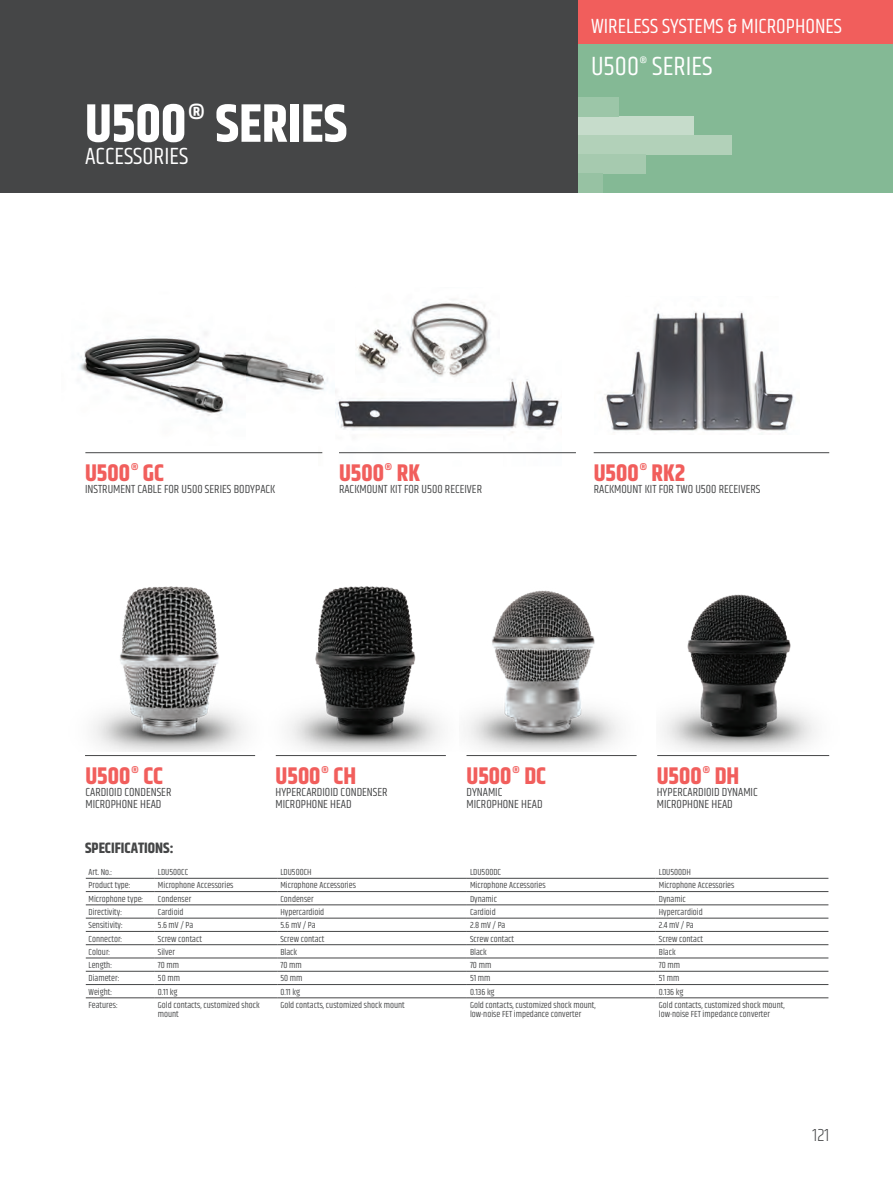
<style>
.page{position:relative;width:893px;height:1191px;background:#fff}
.page>*{position:absolute;margin:0;border:0;box-sizing:border-box;transform-origin:0 0}
.t1{font:700 54px "Khand";color:#fff}
.t2{font:27px "Khand";color:#fff}
.t3{font:700 24px "Khand";color:#f15e5c}
.t4{font:24px "Khand";color:#fff}
.t5{font:21px "Khand";color:#fff}
.t6{font:300 18px "Khand";color:#454647}
.t7{font:700 15px "Khand";color:#454647}
.t8{font:12px/12px "Khand";color:#454647}
.t9{font:9px/9px "Khand";color:#454647}
</style>
<div class="page">
<div style="left:0;top:0;width:893px;height:193px;background:#454647"></div>
<img style="left:93px;top:586px;width:153px;height:166px">
<img style="left:472px;top:590px;width:148px;height:161px">
<img style="left:289px;top:586px;width:183px;height:166px">
<img style="left:319px;top:379px;width:243px;height:75px">
<img style="left:78px;top:332px;width:256px;height:113px">
<img style="left:604px;top:311px;width:190px;height:120px">
<img style="left:355px;top:299px;width:145px;height:84px">
<img style="left:663px;top:594px;width:153px;height:157px">
<hr style="left:86px;top:878px;width:69px;height:1px;background:#454647">
<hr style="left:155px;top:878px;width:122px;height:1px;background:#454647">
<hr style="left:277px;top:878px;width:190px;height:1px;background:#454647">
<hr style="left:467px;top:878px;width:189px;height:1px;background:#454647">
<hr style="left:656px;top:878px;width:172px;height:1px;background:#454647">
<hr style="left:86px;top:891px;width:69px;height:1px;background:#454647">
<hr style="left:155px;top:891px;width:122px;height:1px;background:#454647">
<hr style="left:277px;top:891px;width:190px;height:1px;background:#454647">
<hr style="left:467px;top:891px;width:189px;height:1px;background:#454647">
<hr style="left:656px;top:891px;width:172px;height:1px;background:#454647">
<hr style="left:86px;top:904px;width:69px;height:1px;background:#454647">
<hr style="left:155px;top:904px;width:122px;height:1px;background:#454647">
<hr style="left:277px;top:904px;width:190px;height:1px;background:#454647">
<hr style="left:467px;top:904px;width:189px;height:1px;background:#454647">
<hr style="left:656px;top:904px;width:172px;height:1px;background:#454647">
<hr style="left:86px;top:917px;width:69px;height:1px;background:#454647">
<hr style="left:155px;top:917px;width:122px;height:1px;background:#454647">
<hr style="left:277px;top:917px;width:190px;height:1px;background:#454647">
<hr style="left:467px;top:917px;width:189px;height:1px;background:#454647">
<hr style="left:656px;top:917px;width:172px;height:1px;background:#454647">
<hr style="left:86px;top:931px;width:69px;height:1px;background:#454647">
<hr style="left:155px;top:931px;width:122px;height:1px;background:#454647">
<hr style="left:277px;top:931px;width:190px;height:1px;background:#454647">
<hr style="left:467px;top:931px;width:189px;height:1px;background:#454647">
<hr style="left:656px;top:931px;width:172px;height:1px;background:#454647">
<hr style="left:86px;top:944px;width:69px;height:1px;background:#454647">
<hr style="left:155px;top:944px;width:122px;height:1px;background:#454647">
<hr style="left:277px;top:944px;width:190px;height:1px;background:#454647">
<hr style="left:467px;top:944px;width:189px;height:1px;background:#454647">
<hr style="left:656px;top:944px;width:172px;height:1px;background:#454647">
<hr style="left:86px;top:957px;width:69px;height:1px;background:#454647">
<hr style="left:155px;top:957px;width:122px;height:1px;background:#454647">
<hr style="left:277px;top:957px;width:190px;height:1px;background:#454647">
<hr style="left:467px;top:957px;width:189px;height:1px;background:#454647">
<hr style="left:656px;top:957px;width:172px;height:1px;background:#454647">
<hr style="left:86px;top:971px;width:69px;height:1px;background:#454647">
<hr style="left:155px;top:971px;width:122px;height:1px;background:#454647">
<hr style="left:277px;top:971px;width:190px;height:1px;background:#454647">
<hr style="left:467px;top:971px;width:189px;height:1px;background:#454647">
<hr style="left:656px;top:971px;width:172px;height:1px;background:#454647">
<hr style="left:86px;top:984px;width:69px;height:1px;background:#454647">
<hr style="left:155px;top:984px;width:122px;height:1px;background:#454647">
<hr style="left:277px;top:984px;width:190px;height:1px;background:#454647">
<hr style="left:467px;top:984px;width:189px;height:1px;background:#454647">
<hr style="left:656px;top:984px;width:172px;height:1px;background:#454647">
<hr style="left:86px;top:997px;width:69px;height:1px;background:#454647">
<hr style="left:155px;top:997px;width:122px;height:1px;background:#454647">
<hr style="left:277px;top:997px;width:190px;height:1px;background:#454647">
<hr style="left:467px;top:997px;width:189px;height:1px;background:#454647">
<hr style="left:656px;top:997px;width:172px;height:1px;background:#454647">
<div style="left:578px;top:0;width:315px;height:45px;background:#f15e5c"></div>
<div style="left:578px;top:45px;width:315px;height:148px;background:#84b995"></div>
<div style="left:578px;top:116px;width:115px;height:19px;background:#c6dccb"></div>
<div style="left:578px;top:135px;width:153px;height:20px;background:#b2d1b9"></div>
<div style="left:578px;top:155px;width:67px;height:19px;background:#a6caaf"></div>
<div style="left:578px;top:97px;width:41px;height:19px;background:#9cc6a8"></div>
<div style="left:578px;top:174px;width:25px;height:19px;background:#97c2a3"></div>
<hr style="left:85px;top:452px;width:237px;height:1px;background:#454647">
<hr style="left:339px;top:452px;width:237px;height:1px;background:#454647">
<hr style="left:594px;top:452px;width:235px;height:1px;background:#454647">
<hr style="left:85px;top:755px;width:170px;height:1px;background:#454647">
<hr style="left:276px;top:755px;width:170px;height:1px;background:#454647">
<hr style="left:466px;top:755px;width:171px;height:1px;background:#454647">
<hr style="left:657px;top:755px;width:172px;height:1px;background:#454647">
<h3 class="t5" style="left:591px;top:11px;width:253px">WIRELESS SYSTEMS &amp; MICROPHONES</h3>
<h1 class="t1" style="left:85px;top:85px;width:264px">U500<sup>®</sup> SERIES</h1>
<h3 class="t4" style="left:85px;top:139px;width:105px">ACCESSORIES</h3>
<h2 class="t2" style="left:591px;top:47px;width:123px">U500<sup>®</sup> SERIES</h2>
<h3 class="t3" style="left:85px;top:455px;width:81px">U500<sup>®</sup> GC</h3>
<h3 class="t8" style="left:85px;top:483px;width:192px">INSTRUMENT CABLE FOR U500 SERIES BODYPACK</h3>
<h3 class="t3" style="left:339px;top:455px;width:83px">U500<sup>®</sup> RK</h3>
<h3 class="t8" style="left:339px;top:483px;width:145px">RACKMOUNT KIT FOR U500 RECEIVER</h3>
<h3 class="t3" style="left:594px;top:455px;width:93px">U500<sup>®</sup> RK2</h3>
<h3 class="t8" style="left:594px;top:483px;width:168px">RACKMOUNT KIT FOR TWO U500 RECEIVERS</h3>
<h3 class="t3" style="left:85px;top:758px;width:79px">U500<sup>®</sup> CC</h3>
<h3 class="t8" style="left:85px;top:786px;width:87px">CARDIOID CONDENSER<br>MICROPHONE HEAD</h3>
<h3 class="t3" style="left:276px;top:758px;width:82px">U500<sup>®</sup> CH</h3>
<h3 class="t8" style="left:276px;top:786px;width:114px">HYPERCARDIOID CONDENSER<br>MICROPHONE HEAD</h3>
<h3 class="t3" style="left:466px;top:758px;width:81px">U500<sup>®</sup> DC</h3>
<h3 class="t8" style="left:466px;top:786px;width:78px">DYNAMIC<br>MICROPHONE HEAD</h3>
<h3 class="t3" style="left:657px;top:758px;width:84px">U500<sup>®</sup> DH</h3>
<h3 class="t8" style="left:657px;top:786px;width:103px">HYPERCARDIOID DYNAMIC<br>MICROPHONE HEAD</h3>
<h3 class="t7" style="left:85px;top:837px;width:90px">SPECIFICATIONS:</h3>
<p class="t9" style="left:89px;top:868px;width:25px">Art. No.:</p>
<p class="t9" style="left:158px;top:868px;width:32px">LDU500CC</p>
<p class="t9" style="left:280px;top:868px;width:33px">LDU500CH</p>
<p class="t9" style="left:470px;top:868px;width:33px">LDU500DC</p>
<p class="t9" style="left:659px;top:868px;width:33px">LDU500DH</p>
<p class="t9" style="left:89px;top:881px;width:44px">Product type:</p>
<p class="t9" style="left:158px;top:881px;width:77px">Microphone Accessories</p>
<p class="t9" style="left:280px;top:881px;width:77px">Microphone Accessories</p>
<p class="t9" style="left:470px;top:881px;width:77px">Microphone Accessories</p>
<p class="t9" style="left:659px;top:881px;width:77px">Microphone Accessories</p>
<p class="t9" style="left:89px;top:894px;width:56px">Microphone type:</p>
<p class="t9" style="left:158px;top:894px;width:35px">Condenser</p>
<p class="t9" style="left:280px;top:894px;width:35px">Condenser</p>
<p class="t9" style="left:470px;top:894px;width:29px">Dynamic</p>
<p class="t9" style="left:659px;top:894px;width:29px">Dynamic</p>
<p class="t9" style="left:89px;top:908px;width:35px">Directivity:</p>
<p class="t9" style="left:158px;top:908px;width:27px">Cardioid</p>
<p class="t9" style="left:280px;top:908px;width:45px">Hypercardioid</p>
<p class="t9" style="left:470px;top:908px;width:27px">Cardioid</p>
<p class="t9" style="left:659px;top:908px;width:45px">Hypercardioid</p>
<p class="t9" style="left:89px;top:921px;width:36px">Sensitivity:</p>
<p class="t9" style="left:158px;top:921px;width:37px">5.6 mV / Pa</p>
<p class="t9" style="left:280px;top:921px;width:37px">5.6 mV / Pa</p>
<p class="t9" style="left:470px;top:921px;width:37px">2.8 mV / Pa</p>
<p class="t9" style="left:659px;top:921px;width:36px">2.4 mV / Pa</p>
<p class="t9" style="left:89px;top:934px;width:35px">Connector:</p>
<p class="t9" style="left:158px;top:934px;width:46px">Screw contact</p>
<p class="t9" style="left:280px;top:934px;width:46px">Screw contact</p>
<p class="t9" style="left:470px;top:934px;width:46px">Screw contact</p>
<p class="t9" style="left:659px;top:934px;width:46px">Screw contact</p>
<p class="t9" style="left:89px;top:947px;width:23px">Colour:</p>
<p class="t9" style="left:158px;top:947px;width:19px">Silver</p>
<p class="t9" style="left:280px;top:947px;width:18px">Black</p>
<p class="t9" style="left:470px;top:947px;width:18px">Black</p>
<p class="t9" style="left:659px;top:947px;width:18px">Black</p>
<p class="t9" style="left:89px;top:961px;width:25px">Length:</p>
<p class="t9" style="left:158px;top:961px;width:23px">70 mm</p>
<p class="t9" style="left:280px;top:961px;width:23px">70 mm</p>
<p class="t9" style="left:470px;top:961px;width:23px">70 mm</p>
<p class="t9" style="left:659px;top:961px;width:23px">70 mm</p>
<p class="t9" style="left:89px;top:974px;width:33px">Diameter:</p>
<p class="t9" style="left:158px;top:974px;width:24px">50 mm</p>
<p class="t9" style="left:280px;top:974px;width:24px">50 mm</p>
<p class="t9" style="left:470px;top:974px;width:22px">51 mm</p>
<p class="t9" style="left:659px;top:974px;width:22px">51 mm</p>
<p class="t9" style="left:89px;top:987px;width:25px">Weight:</p>
<p class="t9" style="left:158px;top:987px;width:21px">0.11 kg</p>
<p class="t9" style="left:280px;top:987px;width:21px">0.11 kg</p>
<p class="t9" style="left:470px;top:987px;width:26px">0.136 kg</p>
<p class="t9" style="left:659px;top:987px;width:26px">0.136 kg</p>
<p class="t9" style="left:89px;top:1000px;width:31px">Features:</p>
<p class="t9" style="left:158px;top:1000px;width:103px">Gold contacts, customized shock mount</p>
<p class="t9" style="left:280px;top:1000px;width:126px">Gold contacts, customized shock mount</p>
<p class="t9" style="left:470px;top:1000px;width:127px">Gold contacts, customized shock mount, low-noise FET impedance converter</p>
<p class="t9" style="left:659px;top:1000px;width:127px">Gold contacts, customized shock mount, low-noise FET impedance converter</p>
<h3 class="t6" style="left:813px;top:1121px;width:18px">121</h3>
</div>
